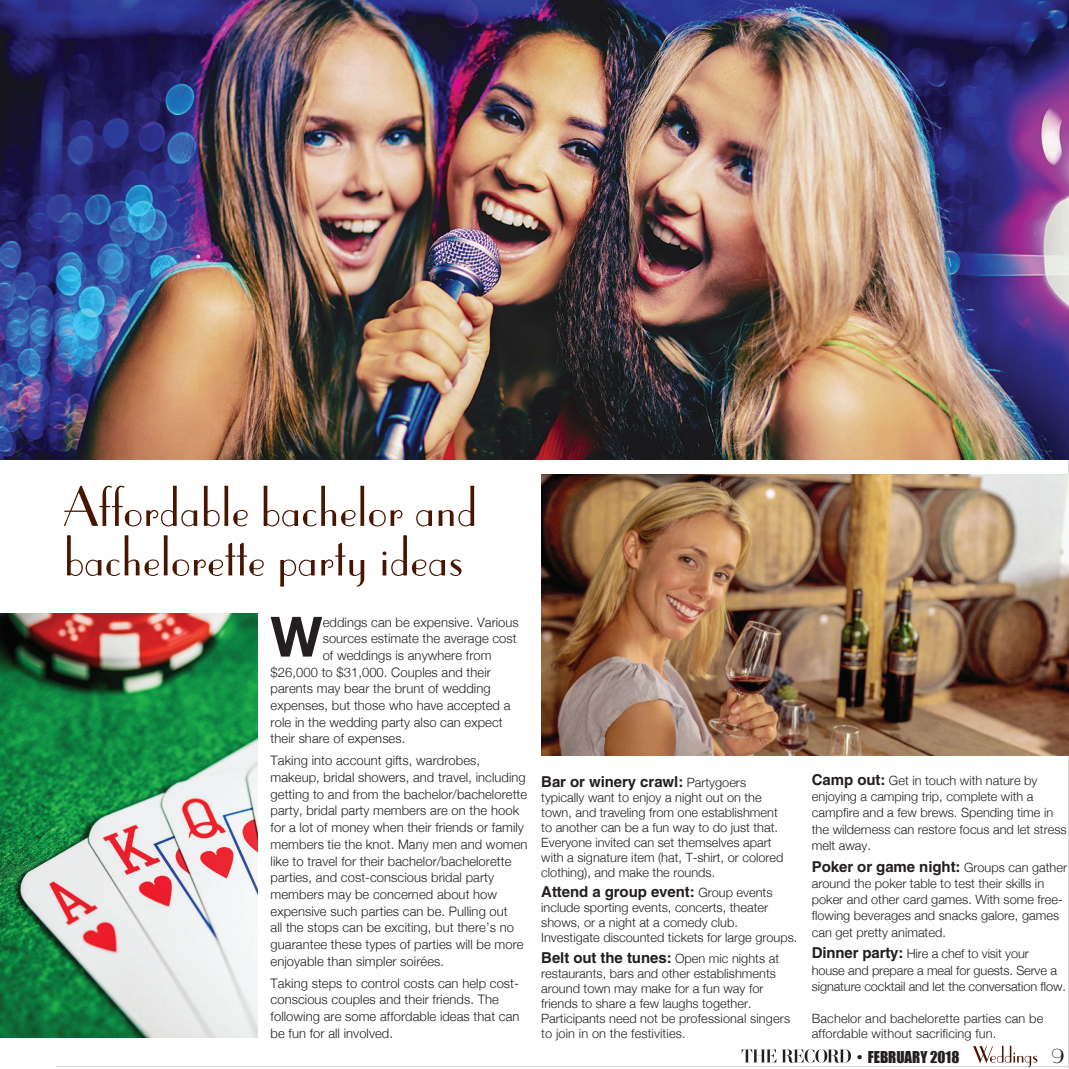
<style>
.page{position:relative;width:1069px;height:1069px;background:#fff}
.page>*{position:absolute;margin:0;border:0;box-sizing:border-box;transform-origin:0 0}
.t1{font:700 55.5px "Helvetica Neue";color:#231f20}
.t2{font:54px/49.5px "Parisian";letter-spacing:.01em;color:#481500}
.t3{font:24px "Parisian";color:#231f20}
.t4{font:700 15px "Helvetica LT Std";letter-spacing:-.005em;color:#231f20}
.t5{font:15px "Impact";color:#231f20}
.t6{font:300 13.05px/16.6px "Helvetica Neue";letter-spacing:.005em;color:#231f20}
.t7{font:300 12.75px/15px "Helvetica Neue";color:#231f20}
.s1{font-family:"Helvetica Neue";font-weight:300;font-size:12.75px}
.s2{font-family:"Helvetica LT Std";font-weight:700;font-size:15px}
</style>
<div class="page">
<hr style="left:56px;top:1065px;width:1012px;height:1px;background:#d1d2d4">
<svg style="left:972px;top:1045px;width:65px;height:21px"></svg>
<svg style="left:741px;top:1049px;width:109px;height:13px"></svg>
<hr style="left:1067px;top:85px;width:1px;height:983px;background:#d1d2d4">
<img style="left:541px;top:474px;width:526px;height:281px">
<img style="left:0;top:0;width:1067px;height:459px">
<img style="left:0;top:613px;width:257px;height:424px">
<h2 class="t2" style="left:64px;top:482px;width:414px">Affordable bachelor and bachelorette party ideas</h2>
<h1 class="t1" style="left:270px;top:602px;width:53px">W</h1>
<p class="t6" style="left:322px;top:613px;width:198px">eddings can be expensive. Various</p>
<p class="t6" style="left:322px;top:629px;width:195px">sources estimate the average cost</p>
<p class="t6" style="left:322px;top:646px;width:170px">of weddings is anywhere from</p>
<p class="t6" style="left:270px;top:663px;width:222px">$26,000 to $31,000. Couples and their</p>
<p class="t6" style="left:270px;top:679px;width:221px">parents may bear the brunt of wedding</p>
<p class="t6" style="left:270px;top:696px;width:241px">expenses, but those who have accepted a</p>
<p class="t6" style="left:270px;top:713px;width:233px">role in the wedding party also can expect</p>
<p class="t6" style="left:270px;top:729px;width:136px">their share of expenses.</p>
<p class="t6" style="left:270px;top:752px;width:258px">Taking into account gifts, wardrobes, makeup, bridal showers, and travel, including getting to and from the bachelor/bachelorette party, bridal party members are on the hook for a lot of money when their friends or family members tie the knot. Many men and women like to travel for their bachelor/bachelorette parties, and cost-conscious bridal party members may be concerned about how expensive such parties can be. Pulling out<br>all the stops can be exciting, but there’s no guarantee these types of parties will be more enjoyable than simpler soirées.</p>
<p class="t6" style="left:270px;top:974px;width:250px">Taking steps to control costs can help cost&shy;conscious couples and their friends. The following are some affordable ideas that can be fun for all involved.</p>
<p class="t4" style="left:541px;top:771px;width:206px">Bar or winery crawl: <span class="s1">Partygoers</span></p>
<p class="t7" style="left:541px;top:789px;width:244px">typically want to enjoy a night out on the town, and traveling from one establishment to another can be a fun way to do just that.<br>Everyone invited can set themselves apart with a signature item (hat, T-shirt, or colored clothing), and make the rounds.</p>
<p class="t4" style="left:541px;top:882px;width:233px">Attend a group event: <span class="s1">Group events</span></p>
<p class="t7" style="left:541px;top:899px;width:257px">include sporting events, concerts, theater shows, or a night at a comedy club.<br>Investigate discounted tickets for large groups.</p>
<p class="t4" style="left:541px;top:947px;width:239px">Belt out the tunes: <span class="s1">Open mic nights at</span></p>
<p class="t7" style="left:541px;top:964px;width:250px">restaurants, bars and other establishments around town may make for a fun way for friends to share a few laughs together.<br>Participants need not be professional singers to join in on the festivities.</p>
<p class="t7" style="left:811px;top:771px;width:256px;line-height:16.2px"><span class="s2">Camp out:</span> Get in touch with nature by enjoying a camping trip, complete with a campfire and a few brews. Spending time in the wilderness can restore focus and let stress melt away.</p>
<p class="t4" style="left:811px;top:856px;width:257px">Poker or game night: <span class="s1">Groups can gather</span></p>
<p class="t7" style="left:811px;top:874px;width:252px;line-height:16.2px">around the poker table to test their skills in poker and other card games. With some free&shy;flowing beverages and snacks galore, games can get pretty animated.</p>
<p class="t7" style="left:811px;top:945px;width:255px;line-height:16.2px"><span class="s2">Dinner party:</span> Hire a chef to visit your<br>house and prepare a meal for guests. Serve a signature cocktail and let the conversation flow.</p>
<p class="t7" style="left:811px;top:1009px;width:233px">Bachelor and bachelorette parties can be affordable without sacrificing fun.</p>
<p class="t5" style="left:857px;top:1047px;width:104px">• FEBRUARY 2018</p>
<h3 class="t3" style="left:1051px;top:1040px;width:14px">9</h3>
</div>
